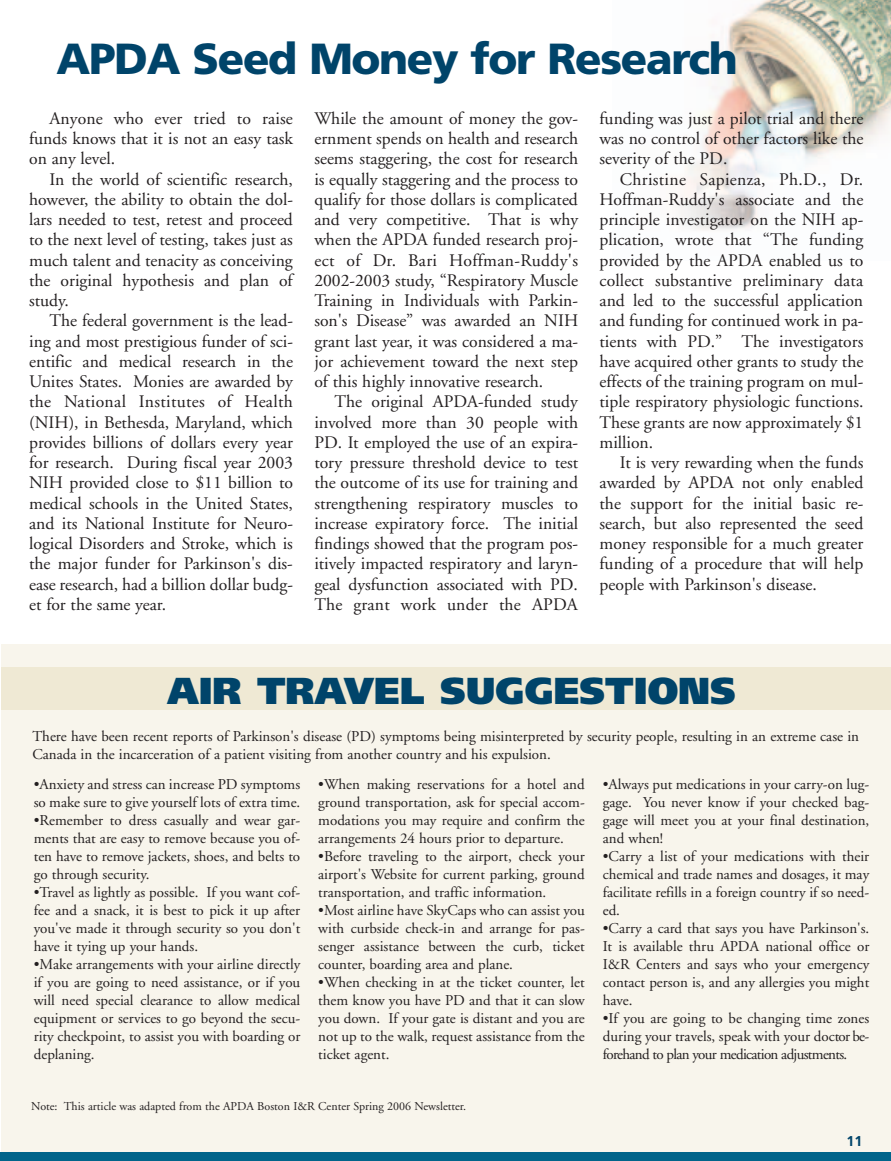
<style>
.page{position:relative;width:891px;height:1161px;background:#fff}
.page>*{position:absolute;margin:0;border:0;box-sizing:border-box;transform-origin:0 0}
.t1{font:900 43.5px "Frutiger";letter-spacing:-.03em;color:#00446a}
.t2{font:900 37.5px "Frutiger";color:#00446a}
.t3{font:17.7px/20.2px "Adobe Garamond";color:#231f20;text-align:justify}
.t4{font:15px/18px "Adobe Garamond";color:#231f20;text-align:justify}
.t5{font:700 14.25px "Frutiger";color:#00446a}
.t6{font:12px "Adobe Garamond";color:#231f20}
</style>
<div class="page">
<div style="left:1px;top:645px;width:890px;height:507px;background:#f8f5ec"></div>
<div style="left:0;top:1152px;width:891px;height:9px;background:#01648a"></div>
<img style="left:676px;top:0;width:215px;height:230px">
<div style="left:1px;top:667px;width:890px;height:43px;background:#efe9d4"></div>
<h1 class="t1" style="left:57px;top:41px;width:683px">APDA Seed Money for Research</h1>
<p class="t3" style="left:29px;top:110px;width:265px;text-indent:20px">Anyone who ever tried to raise funds knows that it is not an easy task on any level.</p>
<p class="t3" style="left:29px;top:170px;width:265px;text-indent:20px">In the world of scientific research, however, the ability to obtain the dol&shy;lars needed to test, retest and proceed to the next level of testing, takes just as much talent and tenacity as conceiving the original hypothesis and plan of study.</p>
<p class="t3" style="left:29px;top:312px;width:265px;text-indent:20px">The federal government is the lead&shy;ing and most prestigious funder of sci&shy;entific and medical research in the Unites States. Monies are awarded by the National Institutes of Health (NIH), in Bethesda, Maryland, which provides billions of dollars every year for research. During fiscal year 2003<br>NIH provided close to $11 billion to medical schools in the United States, and its National Institute for Neuro&shy;logical Disorders and Stroke, which is the major funder for Parkinson's dis&shy;ease research, had a billion dollar budg&shy;et for the same year.</p>
<p class="t3" style="left:314px;top:110px;width:265px">While the amount of money the gov&shy;ernment spends on health and research seems staggering, the cost for research is equally staggering and the process to qualify for those dollars is complicated and very competitive. That is why when the APDA funded research proj&shy;ect of Dr. Bari Hoffman-Ruddy's 2002-2003 study, “Respiratory Muscle Training in Individuals with Parkin&shy;son's Disease” was awarded an NIH grant last year, it was considered a ma&shy;jor achievement toward the next step of this highly innovative research.</p>
<p class="t3" style="left:314px;top:393px;width:265px;text-indent:20px">The original APDA-funded study involved more than 30 people with PD. It employed the use of an expira&shy;tory pressure threshold device to test the outcome of its use for training and strengthening respiratory muscles to increase expiratory force. The initial findings showed that the program pos&shy;itively impacted respiratory and laryn&shy;geal dysfunction associated with PD.<br>The grant work under the APDA</p>
<p class="t3" style="left:600px;top:110px;width:265px">funding was just a pilot trial and there was no control of other factors like the severity of the PD.</p>
<p class="t3" style="left:600px;top:170px;width:265px;text-indent:20px">Christine Sapienza, Ph.D., Dr.<br>Hoffman-Ruddy's associate and the principle investigator on the NIH ap&shy;plication, wrote that “The funding provided by the APDA enabled us to collect substantive preliminary data and led to the successful application and funding for continued work in pa&shy;tients with PD.” The investigators have acquired other grants to study the effects of the training program on mul&shy;tiple respiratory physiologic functions.<br>These grants are now approximately $1 million.</p>
<p class="t3" style="left:600px;top:454px;width:265px;text-indent:20px">It is very rewarding when the funds awarded by APDA not only enabled the support for the initial basic re&shy;search, but also represented the seed money responsible for a much greater funding of a procedure that will help people with Parkinson's disease.</p>
<h2 class="t2" style="left:167px;top:675px;width:570px">AIR TRAVEL SUGGESTIONS</h2>
<p class="t4" style="left:32px;top:728px;width:828px">There have been recent reports of Parkinson's disease (PD) symptoms being misinterpreted by security people, resulting in an extreme case in<br>Canada in the incarceration of a patient visiting from another country and his expulsion.</p>
<p class="t4" style="left:34px;top:776px;width:268px">•Anxiety and stress can increase PD symptoms so make sure to give yourself lots of extra time.</p>
<p class="t4" style="left:34px;top:812px;width:268px">•Remember to dress casually and wear gar&shy;ments that are easy to remove because you of&shy;ten have to remove jackets, shoes, and belts to go through security.</p>
<p class="t4" style="left:34px;top:884px;width:268px">•Travel as lightly as possible. If you want cof&shy;fee and a snack, it is best to pick it up after you've made it through security so you don't have it tying up your hands.</p>
<p class="t4" style="left:34px;top:956px;width:268px">•Make arrangements with your airline directly if you are going to need assistance, or if you will need special clearance to allow medical equipment or services to go beyond the secu&shy;rity checkpoint, to assist you with boarding or deplaning.</p>
<p class="t4" style="left:603px;top:776px;width:268px">•Always put medications in your carry-on lug&shy;gage. You never know if your checked bag&shy;gage will meet you at your final destination, and when!</p>
<p class="t4" style="left:603px;top:848px;width:268px">•Carry a list of your medications with their chemical and trade names and dosages, it may facilitate refills in a foreign country if so need&shy;ed.</p>
<p class="t4" style="left:603px;top:920px;width:268px">•Carry a card that says you have Parkinson's.<br>It is available thru APDA national office or I&amp;R Centers and says who your emergency contact person is, and any allergies you might have.</p>
<p class="t4" style="left:603px;top:1010px;width:268px">•If you are going to be changing time zones during your travels, speak with your doctor be&shy;forehand to plan your medication adjustments.</p>
<p class="t4" style="left:318px;top:776px;width:268px">•When making reservations for a hotel and ground transportation, ask for special accom&shy;modations you may require and confirm the arrangements 24 hours prior to departure.</p>
<p class="t4" style="left:318px;top:848px;width:268px">•Before traveling to the airport, check your airport's Website for current parking, ground transportation, and traffic information.</p>
<p class="t4" style="left:318px;top:902px;width:268px">•Most airline have SkyCaps who can assist you with curbside check-in and arrange for pas&shy;senger assistance between the curb, ticket counter, boarding area and plane.</p>
<p class="t4" style="left:318px;top:974px;width:268px">•When checking in at the ticket counter, let them know you have PD and that it can slow you down. If your gate is distant and you are not up to the walk, request assistance from the ticket agent.</p>
<p class="t6" style="left:31px;top:1102px;width:436px">Note: This article was adapted from the APDA Boston I&amp;R Center Spring 2006 Newsletter.</p>
<p class="t5" style="left:847px;top:1136px;width:17px">11</p>
</div>
